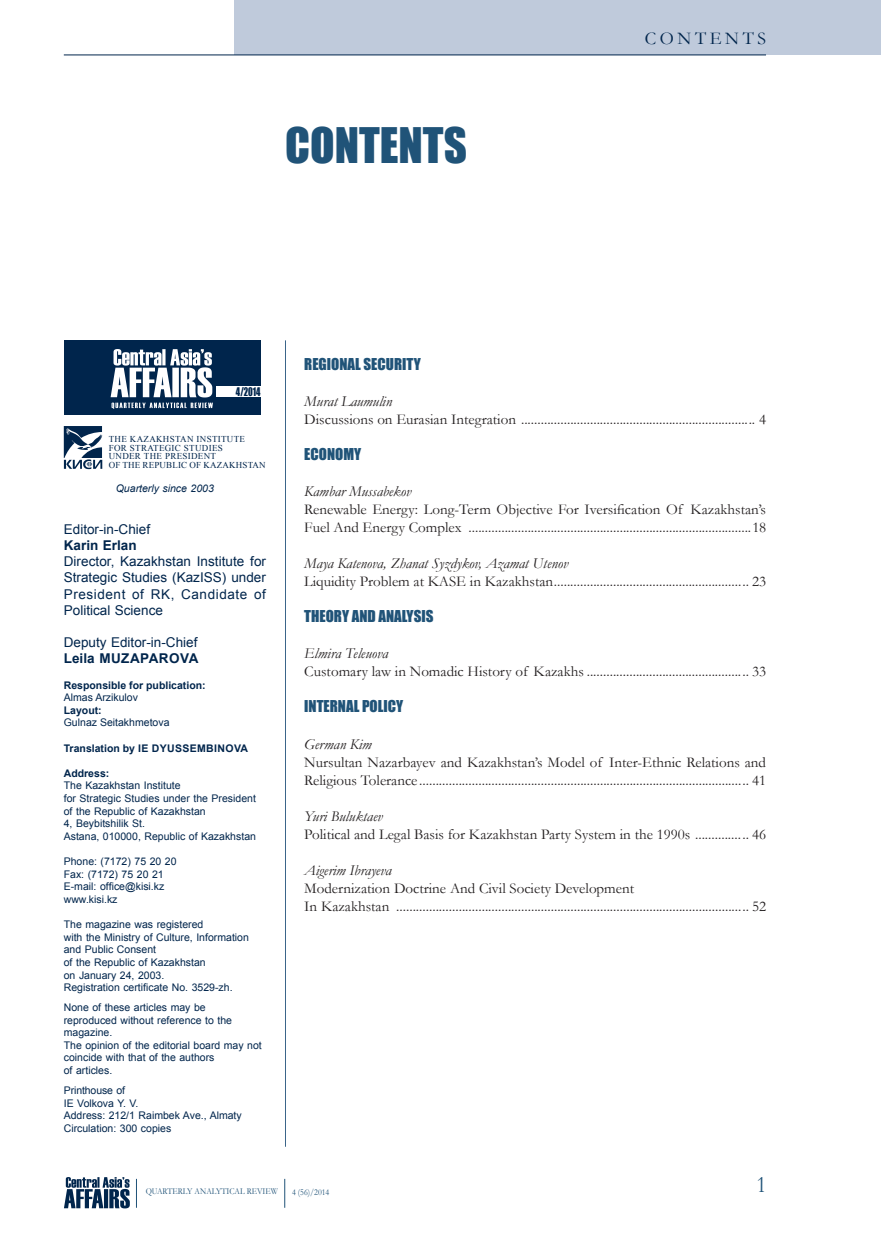
<style>
.page{position:relative;width:881px;height:1251px;background:#fff}
.page>*{position:absolute;margin:0;border:0;box-sizing:border-box;transform-origin:0 0}
.t1{font:45px "Impact";color:#205378}
.t2{font:24px "Garamond";color:#205378;scale:.9 1}
.t3{font:18px "Garamond";color:#00254c}
.t4{font:15px/18px "Garamond";color:#231f20}
.t5{font:italic 15px "Garamond";color:#231f20}
.t6{font:15px "Impact";color:#205378}
.t7{font:13.5px/16.2px "Arial";color:#00254c;text-align:justify}
.t8{font:700 13.5px "Arial";letter-spacing:.035em;color:#00254c}
.t9{font:700 13.5px "Arial";color:#00254c}
.t10{font:10.95px "Impact";color:#00254c;scale:.8 1}
.t11{font:10.5px/12.6px "Arial";color:#00254c}
.t12{font:700 10.5px "Arial";color:#00254c}
.t13{font:700 10.5px "Arial";letter-spacing:.035em;color:#00254c}
.t14{font:italic 10.5px "Arial";color:#00254c}
.t15{font:9px/8.6px "Times New Roman";letter-spacing:.035em;color:#00254c}
.t16{font:9px "Garamond";color:#205378;scale:.9 1}
</style>
<div class="page">
<div style="left:234px;top:0;width:646px;height:55px;background:#bfcadb"></div>
<hr style="left:64px;top:55px;width:701px;height:1px;background:#00254c">
<svg style="left:136px;top:1178px;width:1px;height:29px"></svg>
<svg style="left:284px;top:1178px;width:1px;height:29px"></svg>
<svg style="left:64px;top:1177px;width:66px;height:31px"></svg>
<div style="left:64px;top:340px;width:196px;height:74px;background:#00254c"></div>
<svg style="left:111px;top:349px;width:102px;height:60px"></svg>
<div style="left:216px;top:386px;width:45px;height:11px;background:#fff"></div>
<hr style="left:285px;top:340px;width:1px;height:806px;background:#3b6589">
<svg style="left:64px;top:426px;width:38px;height:43px"></svg>
<h1 class="t1" style="left:285px;top:111px;width:24px">CONTENT</h1>
<h1 class="t1" style="left:443px;top:111px;width:25px">S</h1>
<p class="t3" style="left:644px;top:26px;width:16px">contents</p>
<p class="t10" style="left:236px;top:383px;width:32px">4/2014</p>
<p class="t15" style="left:109px;top:434px;width:158px">THE KAZAKHSTAN INSTITUTE<br>FOR STRATEGIC STUDIES<br>UNDER THE PRESIDENT<br>OF THE REPUBLIC OF KAZAKHSTAN</p>
<p class="t14" style="left:116px;top:481px;width:100px">Quarterly since 2003</p>
<p class="t7" style="left:64px;top:520px;width:88px">Editor-in-Chief</p>
<p class="t9" style="left:64px;top:535px;width:74px">Karin Erlan</p>
<p class="t7" style="left:64px;top:553px;width:204px">Director, Kazakhstan Institute for Strategic Studies (KazISS) under President of RK, Candidate of Political Science</p>
<p class="t7" style="left:64px;top:634px;width:135px">Deputy Editor-in-Chief</p>
<p class="t8" style="left:64px;top:649px;width:136px">Leila Muzaparova</p>
<p class="t12" style="left:64px;top:677px;width:143px">Responsible for publication:</p>
<p class="t11" style="left:64px;top:691px;width:76px">Almas Arzikulov</p>
<p class="t12" style="left:64px;top:702px;width:39px">Layout:</p>
<p class="t11" style="left:64px;top:716px;width:107px">Gulnaz Seitakhmetova</p>
<p class="t13" style="left:64px;top:740px;width:170px">Translation by IE DyU SSEMBINOVA</p>
<p class="t12" style="left:64px;top:765px;width:47px">Address:</p>
<p class="t11" style="left:64px;top:779px;width:194px">The Kazakhstan Institute<br>for Strategic Studies under the President of the Republic of Kazakhstan<br>4, Beybitshilik St.<br>Astana, 010000, Republic of Kazakhstan</p>
<p class="t11" style="left:64px;top:854px;width:114px">Phone: (7172) 75 20 20<br>Fax: (7172) 75 20 21<br>E-mail: office@kisi.kz www.kisi.kz</p>
<p class="t11" style="left:64px;top:917px;width:186px">The magazine was registered<br>with the Ministry of Culture, Information and Public Consent<br>of the Republic of Kazakhstan<br>on January 24, 2003.<br>Registration certificate No. 3529-zh.</p>
<p class="t11" style="left:64px;top:1000px;width:199px">None of these articles may be<br>reproduced without reference to the magazine.<br>The opinion of the editorial board may not coincide with that of the authors<br>of articles.</p>
<p class="t11" style="left:64px;top:1083px;width:179px">Printhouse of<br>IE Volkova Y. V.<br>Address: 212/1 Raimbek Ave., Almaty<br>Circulation: 300 copies</p>
<p class="t6" style="left:304px;top:352px;width:118px">REGIONAL SECURITY</p>
<p class="t5" style="left:304px;top:391px;width:89px">Murat Laumulin</p>
<p class="t4" style="left:304px;top:410px;width:463px">Discussions on Eurasian Integration ....................................................................... 4</p>
<p class="t6" style="left:304px;top:442px;width:58px">ECONOMY</p>
<p class="t5" style="left:304px;top:481px;width:108px">Kambar Mussabekov</p>
<p class="t4" style="left:304px;top:500px;width:463px">Renewable Energy: Long-Term Objective For Iversification Of Kazakhstan’s<br>Fuel And Energy Complex ...................................................................................... 18</p>
<p class="t5" style="left:304px;top:553px;width:265px">Maya Katenova, Zhanat Syzdykov, Azamat Utenov</p>
<p class="t4" style="left:304px;top:572px;width:463px">Liquidity Problem at KASE in Kazakhstan........................................................... 23</p>
<p class="t6" style="left:304px;top:604px;width:130px">THEORY AND ANALYSIS</p>
<p class="t5" style="left:304px;top:643px;width:85px">Elmira Teleuova</p>
<p class="t4" style="left:304px;top:662px;width:463px">Customary law in Nomadic History of Kazakhs ................................................. 33</p>
<p class="t6" style="left:304px;top:694px;width:8px">INTE</p>
<p class="t6" style="left:330px;top:694px;width:48px">RNAL POLICY</p>
<p class="t5" style="left:304px;top:733px;width:69px">German Kim</p>
<p class="t4" style="left:304px;top:752px;width:463px">Nursultan Nazarbayev and Kazakhstan’s Model of Inter-Ethnic Relations and<br>Religious Tolerance .................................................................................................... 41</p>
<p class="t5" style="left:304px;top:805px;width:80px">Yuri Buluktaev</p>
<p class="t4" style="left:304px;top:824px;width:463px">Political and Legal Basis for Kazakhstan Party System in the 1990s ................ 46</p>
<p class="t5" style="left:304px;top:859px;width:89px">Aigerim Ibrayeva</p>
<p class="t4" style="left:304px;top:878px;width:463px">Modernization Doctrine And Civil Society Development<br>In Kazakhstan ........................................................................................................... 52</p>
<p class="t16" style="left:146px;top:1184px;width:148px">QUARTERLY ANALYTICAL REVIEW</p>
<p class="t16" style="left:292px;top:1185px;width:43px">4 (56)/2014</p>
<h2 class="t2" style="left:756px;top:1168px;width:13px">1</h2>
</div>
